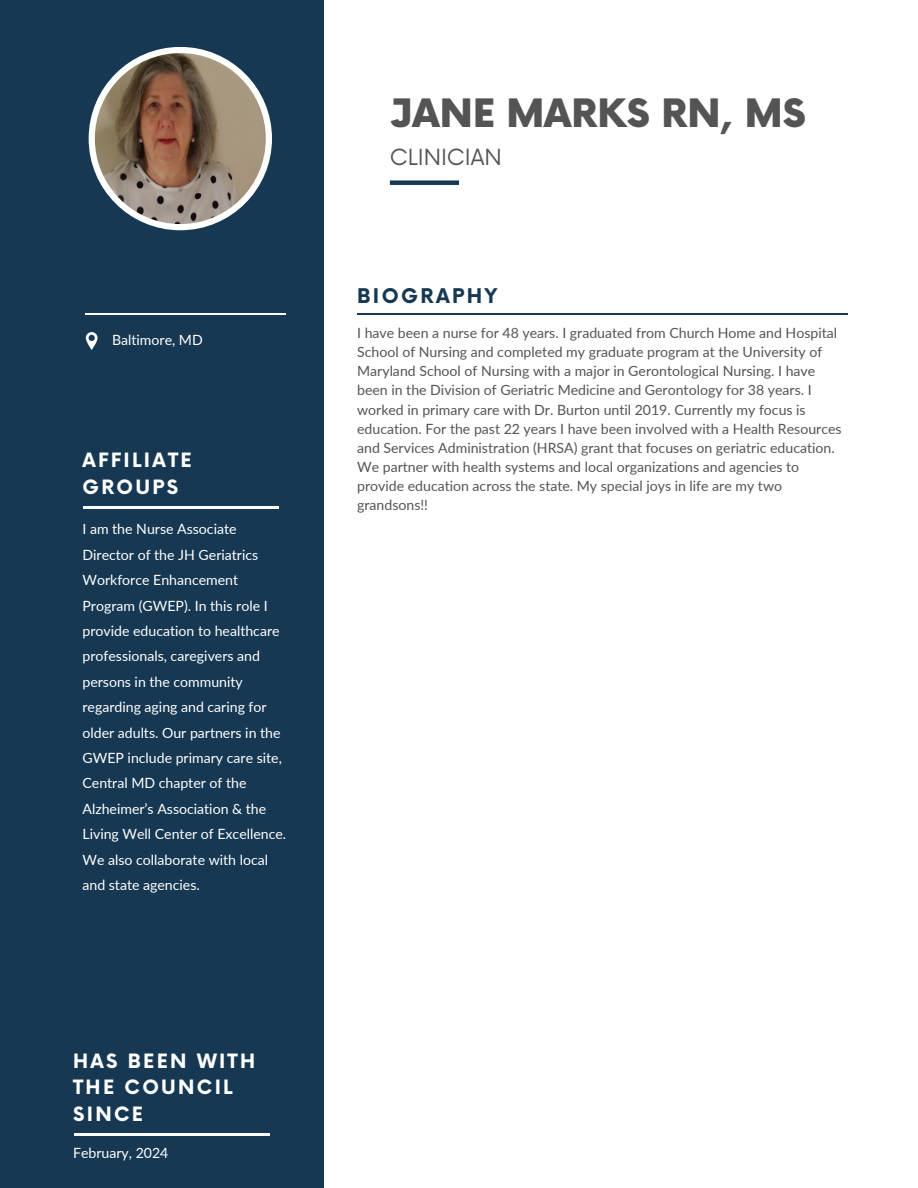
<style>
.page{position:relative;width:918px;height:1188px;background:#fff}
.page>*{position:absolute;margin:0;border:0;box-sizing:border-box;transform-origin:0 0}
.t1{font:900 38.1px "Now";color:#545454}
.t2{font:21.75px "Now";color:#545454}
.t3{font:700 19.8px "Now";letter-spacing:.12em;color:#163853}
.t4{font:700 19.2px/26.8px "Now";letter-spacing:.12em;color:#fff}
.t5{font:14.1px/19.2px "Lato";color:#545454}
.t6{font:14.1px/25.3px "Lato";color:#fff}
</style>
<div class="page">
<div style="left:0;top:0;width:324px;height:1188px;background:#163853"></div>
<div style="left:390px;top:180px;width:69px;height:5px;background:#163853"></div>
<div style="left:89px;top:47px;width:183px;height:183px;background:#fff;border-radius:50%"></div>
<img style="left:95px;top:53px;width:171px;height:171px;border-radius:50%">
<svg style="left:86px;top:332px;width:11px;height:18px"></svg>
<hr style="left:85px;top:313px;width:201px;height:2px;background:#fff">
<hr style="left:83px;top:507px;width:196px;height:1px;background:#fff">
<hr style="left:357px;top:313px;width:491px;height:2px;background:#163853">
<hr style="left:74px;top:1134px;width:196px;height:1px;background:#fff">
<p class="t6" style="left:112px;top:327px;width:92px">Baltimore, MD</p>
<p class="t4" style="left:82px;top:448px;width:111px">AFFILIATE<br>GROUPS</p>
<h2 class="t6" style="left:82px;top:516px;width:205px">I am the Nurse Associate<br>Director of the JH Geriatrics<br>Workforce Enhancement<br>Program (GWEP). In this role I provide education to healthcare professionals, caregivers and persons in the community regarding aging and caring for older adults. Our partners in the<br>GWEP include primary care site,<br>Central MD chapter of the<br>Alzheimer’s Association &amp; the<br>Living Well Center of Excellence.<br>We also collaborate with local and state agencies.</h2>
<p class="t4" style="left:73px;top:1048px;width:184px">HAS BEEN WITH<br>THE COUNCIL<br>SINCE</p>
<p class="t6" style="left:73px;top:1140px;width:97px">February, 2024</p>
<p class="t1" style="left:390px;top:93px;width:418px">JANE MARKS RN, MS</p>
<h2 class="t2" style="left:390px;top:145px;width:113px">CLINICIAN</h2>
<h1 class="t3" style="left:357px;top:285px;width:142px">BIOGRAPHY</h1>
<h3 class="t5" style="left:357px;top:323px;width:486px">I have been a nurse for 48 years. I graduated from Church Home and Hospital School of Nursing and completed my graduate program at the University of Maryland School of Nursing with a major in Gerontological Nursing. I have been in the Division of Geriatric Medicine and Gerontology for 38 years. I worked in primary care with Dr. Burton until 2019. Currently my focus is education. For the past 22 years I have been involved with a Health Resources and Services Administration (HRSA) grant that focuses on geriatric education.<br>We partner with health systems and local organizations and agencies to provide education across the state. My special joys in life are my two grandsons!!</h3>
</div>
